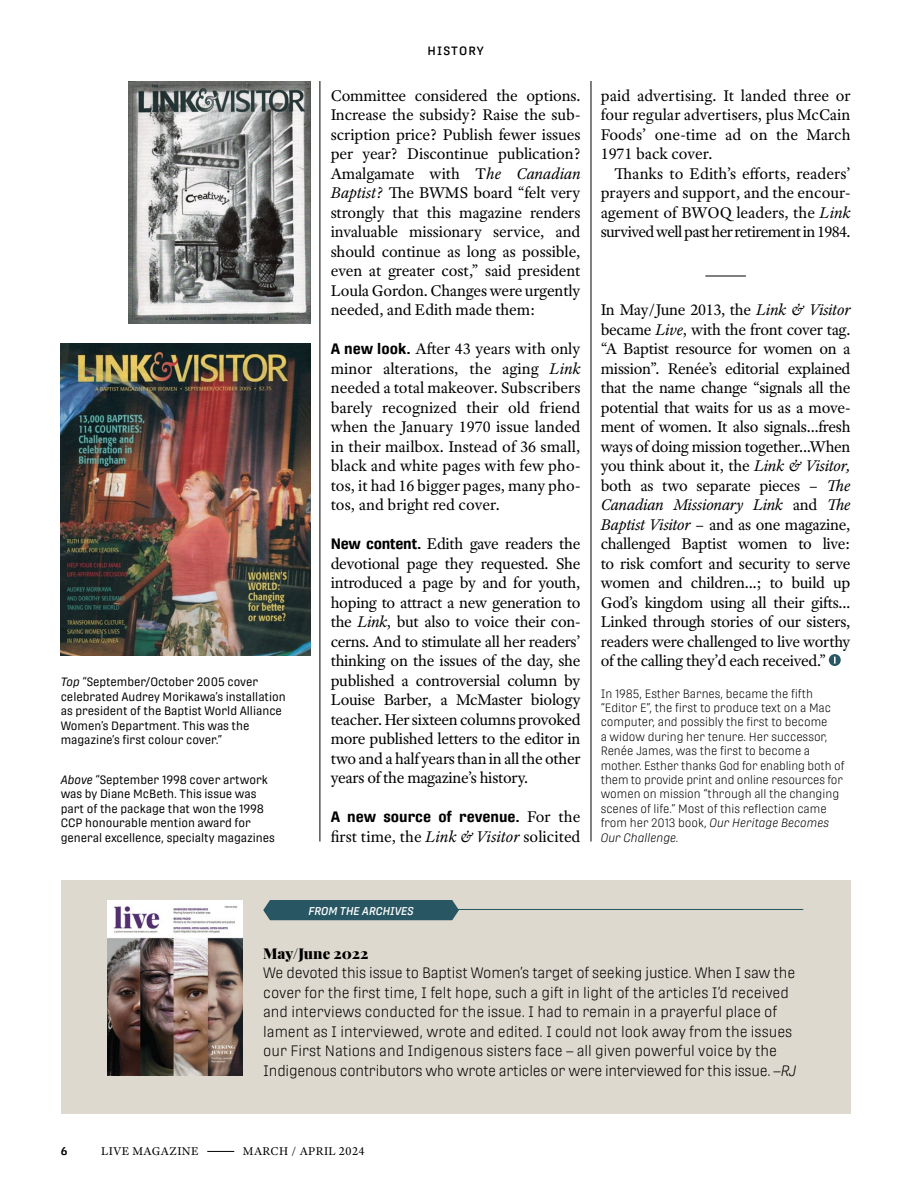
<style>
.page{position:relative;width:918px;height:1188px;background:#fff}
.page>*{position:absolute;margin:0;border:0;box-sizing:border-box;transform-origin:0 0}
.t1{font:16.5px/19.5px "Adobe Text Pro";letter-spacing:-.01em;color:#000;text-align:justify}
.t2{font:300 15px/19.5px "Protipo Narrow";letter-spacing:-.005em;color:#000}
.t3{font:700 15px "Protipo Narrow";color:#000}
.t4{font:900 15px "Playfair Display";color:#000}
.t5{font:300 12px/14.4px "Protipo Narrow";color:#000}
.t6{font:12px/14.4px "Protipo Narrow";color:#000}
.t7{font:12px "Adobe Text Pro";letter-spacing:.025em;color:#000}
.t8{font:500 12px "Protipo";letter-spacing:.095em;color:#000}
.t9{font:italic 500 11.25px "Protipo Narrow";color:#fff}
.t10{font:600 11.25px "Protipo";color:#000}
.s1{font-style:italic}
.s2{font-family:"Protipo Narrow";font-weight:700;font-size:15px}
.s3{font-family:"Adobe Text Pro";font-weight:400;font-size:16.5px}
</style>
<div class="page">
<div style="left:61px;top:880px;width:789px;height:234px;background:#ddd9ce"></div>
<img style="left:107px;top:900px;width:136px;height:175px">
<hr style="left:273px;top:909px;width:530px;height:1px;background:#285763">
<div style="left:263px;top:900px;width:196px;height:20px;background:#285763"></div>
<img style="left:128px;top:82px;width:182px;height:242px">
<img style="left:61px;top:343px;width:249px;height:312px">
<svg style="left:829px;top:654px;width:12px;height:12px"></svg>
<svg style="left:834px;top:657px;width:2px;height:6px"></svg>
<hr style="left:320px;top:81px;width:1px;height:761px;background:#000">
<hr style="left:591px;top:81px;width:1px;height:761px;background:#000">
<hr style="left:705px;top:276px;width:41px;height:1px;background:#000">
<svg style="left:207px;top:1151px;width:27px;height:1px"></svg>
<p class="t6" style="left:61px;top:675px;width:226px"><span class="s1">Top</span> “September/October 2005 cover celebrated Audrey Morikawa’s installation as president of the Baptist World Alliance Women’s Department. This was the magazine’s first colour cover.”</p>
<p class="t6" style="left:61px;top:772px;width:216px"><span class="s1">Above</span> “September 1998 cover artwork was by Diane McBeth. This issue was part of the package that won the 1998<br>CCP honourable mention award for general excellence, specialty magazines</p>
<p class="t8" style="left:427px;top:44px;width:58px">HISTORY</p>
<p class="t1" style="left:331px;top:85px;width:251px">Committee considered the options.<br>Increase the subsidy? Raise the sub&shy;scription price? Publish fewer issues per year? Discontinue publication?<br>Amalgamate with T<span class="s1">he Canadian Baptist?</span> The BWMS board “felt very strongly that this magazine renders invaluable missionary service, and should continue as long as possible, even at greater cost,” said president Loula Gordon. Changes were urgently needed, and Edith made them:</p>
<p class="t1" style="left:331px;top:339px;width:251px"><span class="s2">A new look.</span> After 43 years with only minor alterations, the aging <span class="s1">Link </span>needed a total makeover. Subscribers barely recognized their old friend when the January 1970 issue landed in their mailbox. Instead of 36 small, black and white pages with few pho&shy;tos, it had 16 bigger pages, many pho&shy;tos, and bright red cover.</p>
<p class="t1" style="left:331px;top:534px;width:251px"><span class="s2">New content.</span> Edith gave readers the devotional page they requested. She introduced a page by and for youth, hoping to attract a new generation to the <span class="s1">Link</span>, but also to voice their con&shy;cerns. And to stimulate all her readers’ thinking on the issues of the day, she published a controversial column by Louise Barber, a McMaster biology teacher. Her sixteen columns provoked more published letters to the editor in two and a half years than in all the other years of the magazine’s history.</p>
<p class="t3" style="left:331px;top:808px;width:251px">A new source of revenue. <span class="s3">For the</span></p>
<p class="t1" style="left:331px;top:826px;width:251px">first time, the <span class="s1">Link &amp; Visitor</span> solicited</p>
<p class="t1" style="left:601px;top:85px;width:251px">paid advertising. It landed three or four regular advertisers, plus McCain Foods’ one-time ad on the March 1971 back cover.</p>
<p class="t1" style="left:601px;top:163px;width:251px;text-indent:13px">Thanks to Edith’s efforts, readers’ prayers and support, and the encour&shy;agement of BWOQ leaders, the <span class="s1">Link </span>survived well past her retirement in 1984.</p>
<p class="t1" style="left:601px;top:300px;width:251px">In May/June 2013, the <span class="s1">Link &amp; Visitor </span>became <span class="s1">Live</span>, with the front cover tag. “A Baptist resource for women on a mission”. Renée’s editorial explained that the name change “signals all the potential that waits for us as a move&shy;ment of women. It also signals…fresh ways of doing mission together…When you think about it, the <span class="s1">Link &amp; Visitor, </span>both as two separate pieces – <span class="s1">The Canadian Missionary Link</span> and <span class="s1">The Baptist Visitor</span> – and as one magazine, challenged Baptist women to live: to risk comfort and security to serve women and children…; to build up God’s kingdom using all their gifts… Linked through stories of our sisters, readers were challenged to live worthy of the calling they’d each received.”</p>
<p class="t5" style="left:601px;top:686px;width:245px">In 1985, Esther Barnes, became the fifth “Editor E”, the first to produce text on a Mac computer, and possibly the first to become<br>a widow during her tenure. Her successor, Renée James, was the first to become a mother. Esther thanks God for enabling both of them to provide print and online resources for women on mission “through all the changing scenes of life.” Most of this reflection came from her 2013 book, <span class="s1">Our Heritage Becomes Our Challenge.</span></p>
<p class="t9" style="left:308px;top:904px;width:107px">FROM THE ARCHIVES</p>
<p class="t4" style="left:263px;top:941px;width:107px">May/June 2022</p>
<p class="t2" style="left:263px;top:963px;width:535px">We devoted this issue to Baptist Women’s target of seeking justice. When I saw the cover for the first time, I felt hope, such a gift in light of the articles I’d received and interviews conducted for the issue. I had to remain in a prayerful place of lament as I interviewed, wrote and edited. I could not look away from the issues our First Nations and Indigenous sisters face – all given powerful voice by the Indigenous contributors who wrote articles or were interviewed for this issue. <span class="s1">–RJ</span></p>
<p class="t10" style="left:61px;top:1144px;width:8px">6</p>
<p class="t7" style="left:101px;top:1143px;width:99px">LIVE MAGAZINE</p>
<p class="t7" style="left:243px;top:1143px;width:123px">MARCH / APRIL 2024</p>
</div>
